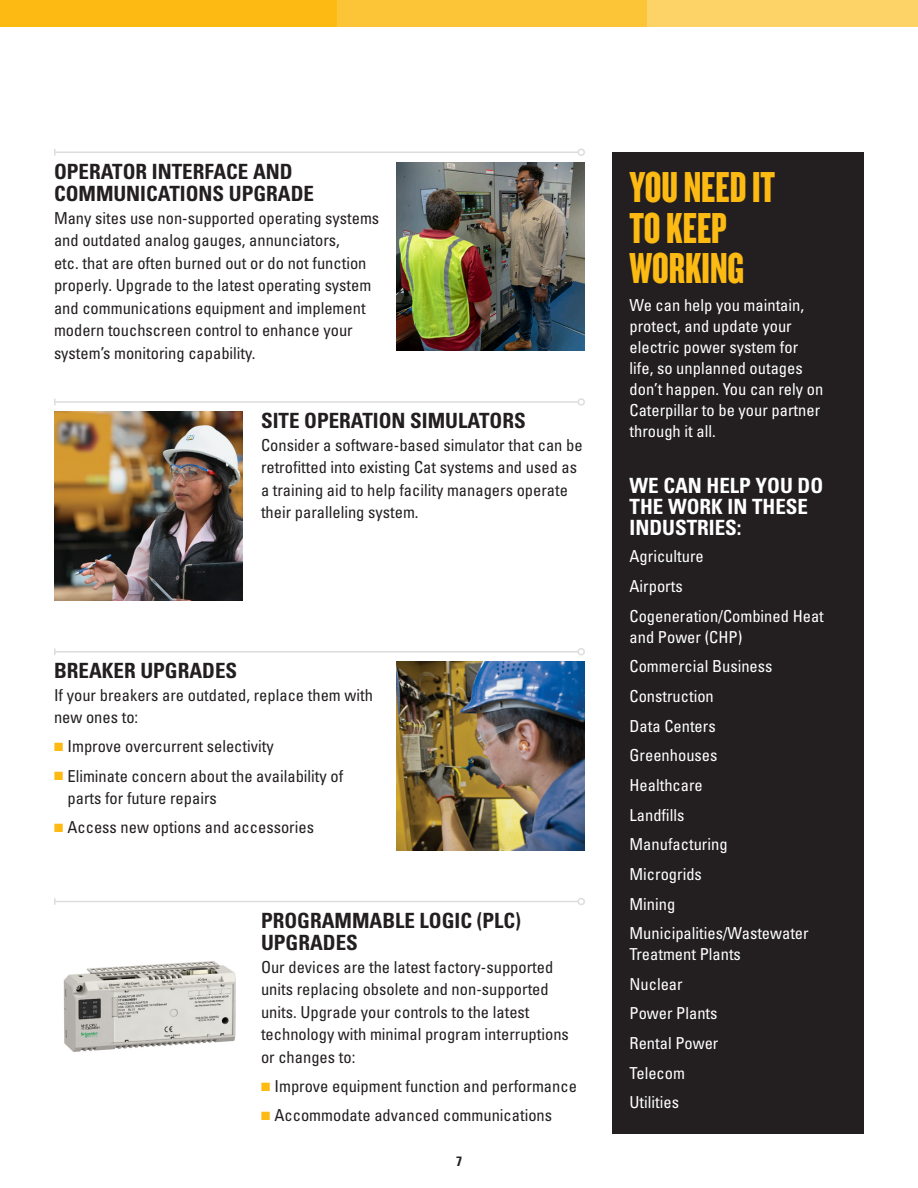
<style>
.page{position:relative;width:918px;height:1188px;background:#fff}
.page>*{position:absolute;margin:0;border:0;box-sizing:border-box;transform-origin:0 0}
.t1{font:45px/40.5px "Knockout HTF68 Full Featherwt";color:#fcba13}
.t2{font:700 condensed 21px/22.5px "Univers";color:#231f20}
.t3{font:700 condensed 21px/21px "Univers";color:#fff}
.t4{font:condensed 16.5px/22.5px "Univers";color:#231f20}
.t5{font:condensed 16.5px/21px "Univers";color:#fff}
.t6{font:700 condensed 13.5px "Univers";color:#231f20}
.s1{color:#fcba13}
</style>
<div class="page">
<div style="left:612px;top:152px;width:252px;height:982px;background:#231f20"></div>
<img style="left:396px;top:162px;width:189px;height:189px">
<img style="left:54px;top:412px;width:189px;height:189px">
<img style="left:396px;top:662px;width:189px;height:188px">
<hr style="left:55px;top:401px;width:523px;height:2px;background:#dcdddf">
<div style="left:578px;top:398px;width:7px;height:8px;border:2px solid #dcdddf;border-radius:50%"></div>
<hr style="left:55px;top:651px;width:523px;height:2px;background:#dcdddf">
<svg style="left:54px;top:648px;width:2px;height:7px"></svg>
<div style="left:578px;top:648px;width:7px;height:8px;border:2px solid #dcdddf;border-radius:50%"></div>
<hr style="left:55px;top:151px;width:523px;height:2px;background:#dcdddf">
<svg style="left:54px;top:149px;width:2px;height:7px"></svg>
<div style="left:578px;top:148px;width:7px;height:8px;border:2px solid #dcdddf;border-radius:50%"></div>
<img style="left:63px;top:961px;width:173px;height:91px">
<hr style="left:55px;top:901px;width:523px;height:1px;background:#dcdddf">
<svg style="left:54px;top:898px;width:2px;height:7px"></svg>
<div style="left:578px;top:898px;width:7px;height:7px;border:2px solid #dcdddf;border-radius:50%"></div>
<div style="left:0;top:0;width:338px;height:27px;background:#fcba13"></div>
<div style="left:338px;top:0;width:309px;height:27px;background:#fcc437"></div>
<div style="left:647px;top:0;width:271px;height:27px;background:#fdd266"></div>
<p class="t2" style="left:54px;top:160px;width:262px">OPERATOR INTERFACE AND<br>COMMUNICATIONS UPGRADE</p>
<p class="t4" style="left:54px;top:206px;width:327px">Many sites use non-supported operating systems and outdated analog gauges, annunciators,<br>etc. that are often burned out or do not function properly. Upgrade to the latest operating system and communications equipment and implement modern touchscreen control to enhance your system’s monitoring capability.</p>
<p class="t2" style="left:261px;top:410px;width:266px">SITE OPERATION SIMULATORS</p>
<p class="t4" style="left:261px;top:434px;width:323px">Consider a software-based simulator that can be retrofitted into existing Cat systems and used as a training aid to help facility managers operate their paralleling system.</p>
<p class="t2" style="left:54px;top:659px;width:185px">BREAKER UPGRADES</p>
<p class="t4" style="left:54px;top:683px;width:320px">If your breakers are outdated, replace them with new ones to:</p>
<p class="t4" style="left:54px;top:735px;width:221px"><span class="s1">■</span> Improve overcurrent selectivity</p>
<p class="t4" style="left:68px;top:764px;width:277px;text-indent:-14px"><span class="s1">■</span> Eliminate concern about the availability of parts for future repairs</p>
<p class="t4" style="left:54px;top:816px;width:262px"><span class="s1">■</span> Access new options and accessories</p>
<p class="t2" style="left:261px;top:909px;width:262px">PROGRAMMABLE LOGIC (PLC)<br>UPGRADES</p>
<p class="t4" style="left:261px;top:956px;width:309px">Our devices are the latest factory-supported units replacing obsolete and non-supported units. Upgrade your controls to the latest technology with minimal program interruptions or changes to:</p>
<p class="t4" style="left:261px;top:1075px;width:317px"><span class="s1">■</span> Improve equipment function and performance</p>
<p class="t4" style="left:261px;top:1104px;width:293px"><span class="s1">■</span> Accommodate advanced communications</p>
<p class="t6" style="left:456px;top:1153px;width:7px">7</p>
<p class="t1" style="left:630px;top:168px;width:147px">YOU NEED IT<br>TO KEEP<br>WORKING</p>
<p class="t5" style="left:630px;top:295px;width:195px">We can help you maintain, protect, and update your electric power system for life, so unplanned outages don’t happen. You can rely on<br>Caterpillar to be your partner through it all.</p>
<p class="t3" style="left:630px;top:475px;width:195px">WE CAN HELP YOU DO<br>THE WORK IN THESE<br>INDUSTRIES:</p>
<p class="t5" style="left:630px;top:546px;width:76px">Agriculture</p>
<p class="t5" style="left:630px;top:576px;width:55px">Airports</p>
<p class="t5" style="left:630px;top:605px;width:196px">Cogeneration/Combined Heat and Power (CHP)</p>
<p class="t5" style="left:630px;top:656px;width:144px">Commercial Business</p>
<p class="t5" style="left:630px;top:685px;width:86px">Construction</p>
<p class="t5" style="left:630px;top:715px;width:88px">Data Centers</p>
<p class="t5" style="left:630px;top:745px;width:89px">Greenhouses</p>
<p class="t5" style="left:630px;top:774px;width:75px">Healthcare</p>
<p class="t5" style="left:630px;top:804px;width:56px">Landfills</p>
<p class="t5" style="left:630px;top:834px;width:100px">Manufacturing</p>
<p class="t5" style="left:630px;top:863px;width:74px">Microgrids</p>
<p class="t5" style="left:630px;top:893px;width:47px">Mining</p>
<p class="t5" style="left:630px;top:923px;width:181px">Municipalities/Wastewater<br>Treatment Plants</p>
<p class="t5" style="left:630px;top:973px;width:55px">Nuclear</p>
<p class="t5" style="left:630px;top:1003px;width:89px">Power Plants</p>
<p class="t5" style="left:630px;top:1032px;width:90px">Rental Power</p>
<p class="t5" style="left:630px;top:1062px;width:57px">Telecom</p>
<p class="t5" style="left:630px;top:1092px;width:51px">Utilities</p>
</div>
